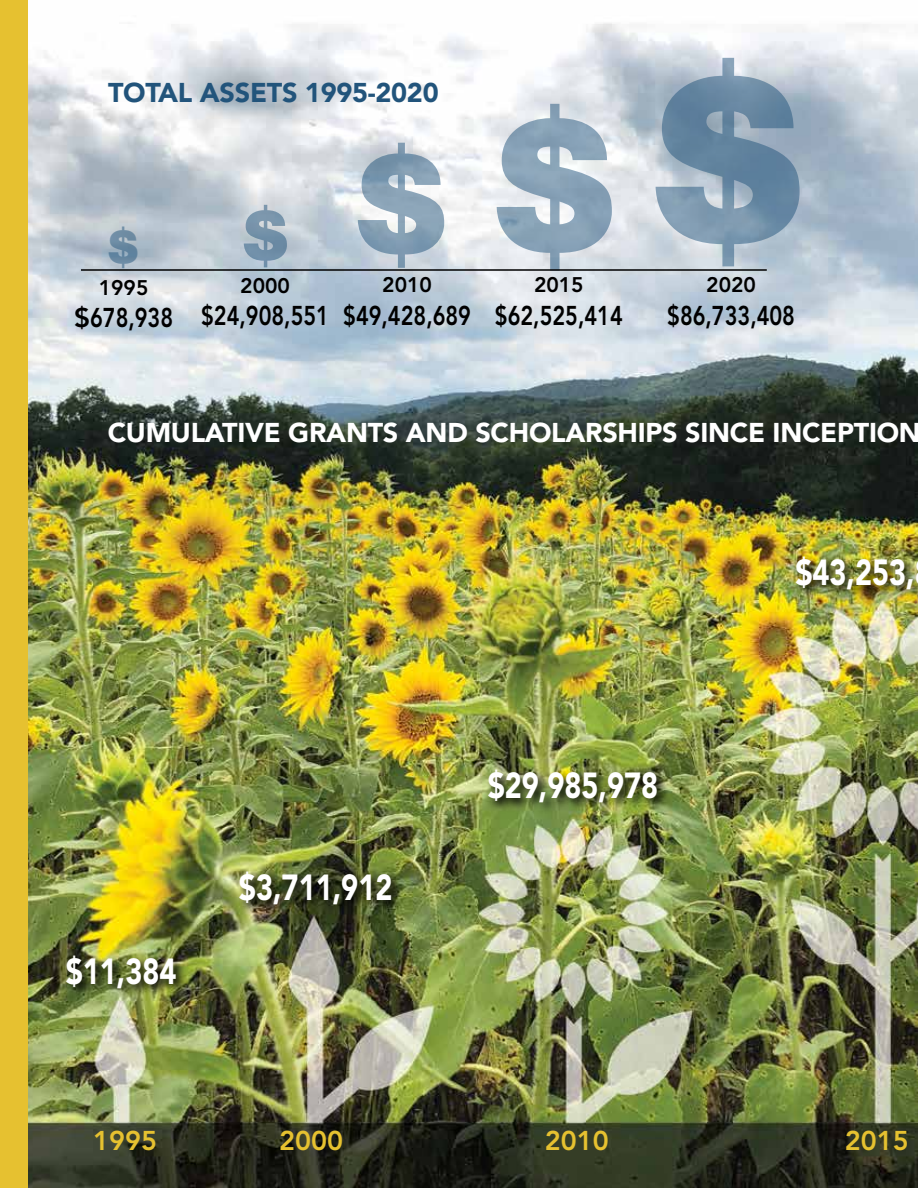
<style>
.page{position:relative;width:918px;height:1188px;background:#fff}
.page>*{position:absolute;margin:0;border:0;box-sizing:border-box;transform-origin:0 0}
.t1{font:900 67.5px "Helvetica Neue";color:#22547b}
.t2{font:900 45px "Helvetica Neue";color:#22547b}
.t3{font:900 36px "Avenir";color:#fff;scale:.8 1}
.t4{font:900 27px "Avenir";letter-spacing:-.01em;color:#fff}
.t5{font:800 27px "Avenir";color:#000;scale:.8 1}
.t6{font:900 27px "Avenir";letter-spacing:-.01em;color:#22547b}
.t7{font:800 27px "Avenir";color:#e6c130}
.t8{font:800 27px "Avenir";color:#000}
.t9{font:800 21px "Avenir";color:#000}
.s1{font-size:135px}
.s2{font-size:180px}
</style>
<div class="page">
<img style="left:27px;top:0;width:891px;height:1188px">
<div style="left:0;top:0;width:27px;height:1188px;background:#e6c130"></div>
<img style="left:64px;top:952px;width:125px;height:49px">
<img style="left:237px;top:869px;width:167px;height:48px">
<img style="left:485px;top:767px;width:184px;height:48px">
<img style="left:793px;top:553px;width:125px;height:48px">
<hr style="left:81px;top:269px;width:686px;height:2px;background:#000">
<h1 class="t1" style="left:243px;top:195px;width:561px">$ <span class="s1">$</span><span class="s2">$</span><sup>$</sup></h1>
<p class="t6" style="left:108px;top:76px;width:19px">TOTA</p>
<p class="t6" style="left:178px;top:76px;width:40px">L ASSETS</p>
<p class="t6" style="left:305px;top:76px;width:135px">1995-2020</p>
<h2 class="t2" style="left:108px;top:221px;width:32px">$</h2>
<p class="t9" style="left:99px;top:275px;width:51px">1995</p>
<p class="t8" style="left:74px;top:302px;width:101px">$678,938</p>
<p class="t9" style="left:240px;top:273px;width:51px">2000</p>
<p class="t5" style="left:201px;top:300px;width:161px">$24,908,551</p>
<p class="t9" style="left:382px;top:273px;width:51px">2010</p>
<p class="t5" style="left:343px;top:299px;width:161px">$49,428,689</p>
<p class="t9" style="left:534px;top:273px;width:51px">2015</p>
<p class="t5" style="left:495px;top:299px;width:161px">$62,525,414</p>
<p class="t9" style="left:706px;top:273px;width:51px">2020</p>
<p class="t5" style="left:667px;top:299px;width:161px">$86,733,408</p>
<p class="t4" style="left:108px;top:417px;width:21px">CUMUL</p>
<p class="t4" style="left:205px;top:417px;width:718px">ATIVE GRANTS AND SCHOLARSHI PS SINCE INCEPTION</p>
<h3 class="t3" style="left:795px;top:550px;width:151px">$43,253,</h3>
<h3 class="t3" style="left:66px;top:949px;width:140px">$11,384</h3>
<p class="t7" style="left:93px;top:1125px;width:65px">1995</p>
<h3 class="t3" style="left:239px;top:866px;width:193px">$3,711,912</h3>
<h3 class="t3" style="left:488px;top:764px;width:215px">$29,985,978</h3>
<p class="t7" style="left:279px;top:1125px;width:65px">2000</p>
<p class="t7" style="left:545px;top:1125px;width:65px">2010</p>
<p class="t7" style="left:845px;top:1125px;width:65px">2015</p>
</div>
